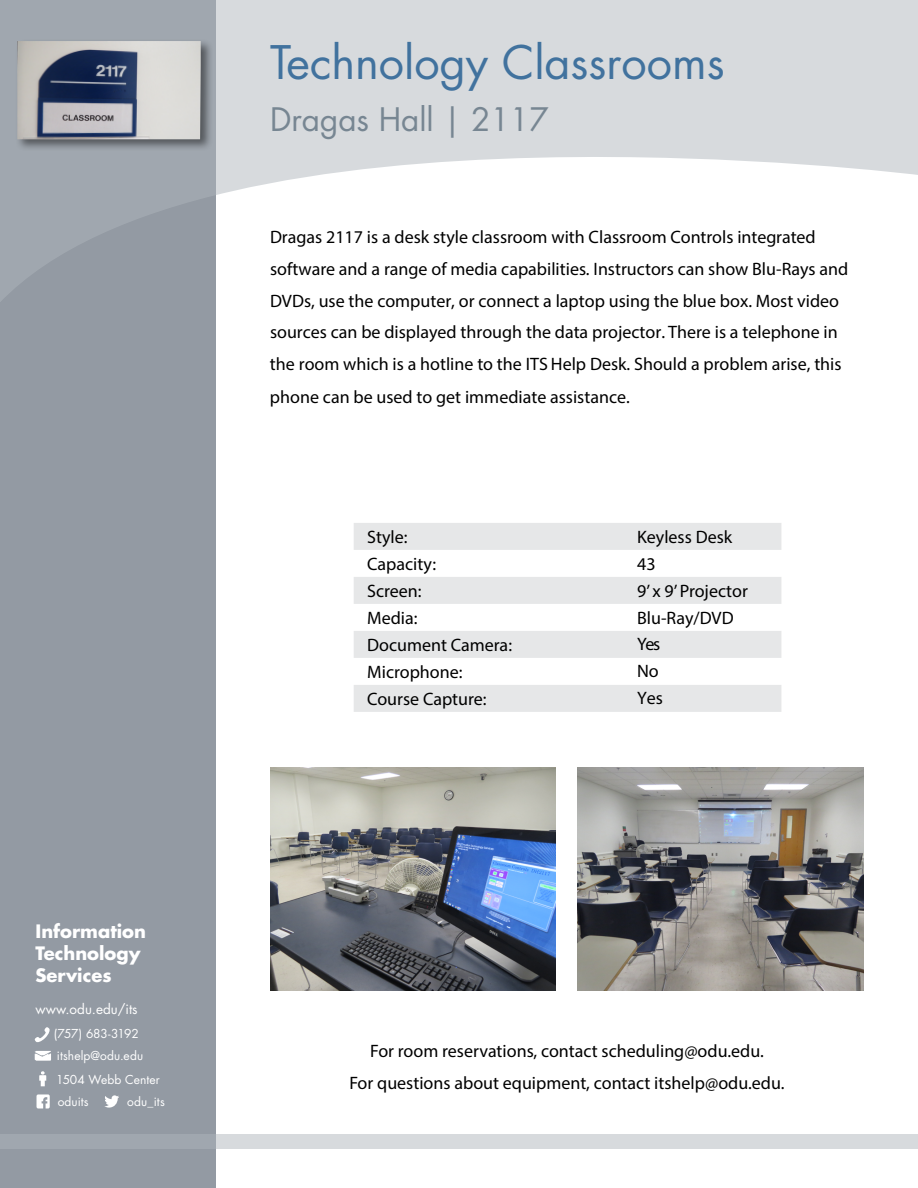
<style>
.page{position:relative;width:918px;height:1188px;background:#fff}
.page>*{position:absolute;margin:0;border:0;box-sizing:border-box;transform-origin:0 0}
.t1{font:45px "Futura Std";color:#41729e}
.t2{font:31.5px "Futura Std";color:#778692}
.t3{font:18px/32.1px "Myriad Pro";color:#000}
.t4{font:700 18px/21.6px "Futura Std";color:#fff}
.t5{font:13.5px "Futura Std";color:#fff}
.t6{font:12px/21.1px "Futura Std";letter-spacing:.005em;color:#fff}
.t7{font:12px "Futura Std";letter-spacing:-.015em;color:#fff}
</style>
<div class="page">
<div style="left:0;top:0;width:216px;height:1188px;background:#939aa3"></div>
<svg style="left:0;top:0;width:918px;height:302px;fill:#d7dadd"></svg>
<svg style="left:0;top:1134px;width:918px;height:14px;fill:#d7dadd"></svg>
<svg style="left:34px;top:1027px;width:16px;height:16px"></svg>
<svg style="left:39px;top:1071px;width:7px;height:15px"></svg>
<svg style="left:104px;top:1095px;width:15px;height:13px"></svg>
<svg style="left:37px;top:1094px;width:13px;height:15px"></svg>
<svg style="left:34px;top:1051px;width:17px;height:10px"></svg>
<img style="left:270px;top:768px;width:286px;height:223px">
<img style="left:578px;top:768px;width:286px;height:223px">
<svg style="left:354px;top:523px;width:427px;height:189px;fill:#e6e7e8"></svg>
<div style="left:15px;top:38px;width:198px;height:114px;background:#000;opacity:.48"></div>
<img style="left:17px;top:41px;width:184px;height:98px">
<p class="t4" style="left:36px;top:921px;width:112px">Information<br>Technology<br>Services</p>
<p class="t5" style="left:36px;top:1000px;width:104px">www.odu.edu/its</p>
<p class="t6" style="left:57px;top:1045px;width:88px">itshelp@odu.edu</p>
<p class="t7" style="left:54px;top:1026px;width:86px">(757) 683-3192</p>
<p class="t6" style="left:56px;top:1070px;width:105px">1504 Webb Center oduits</p>
<p class="t6" style="left:127px;top:1091px;width:39px">odu_its</p>
<h1 class="t1" style="left:270px;top:33px;width:456px">Technology Classrooms</h1>
<h2 class="t2" style="left:270px;top:99px;width:280px">Dragas Hall | 2117</h2>
<p class="t3" style="left:270px;top:220px;width:580px">Dragas 2117 is a desk style classroom with Classroom Controls integrated software and a range of media capabilities. Instructors can show Blu-Rays and DVDs, use the computer, or connect a laptop using the blue box. Most video sources can be displayed through the data projector. There is a telephone in the room which is a hotline to the ITS Help Desk. Should a problem arise, this phone can be used to get immediate assistance.</p>
<p class="t3" style="left:367px;top:521px;width:42px">Style:</p>
<p class="t3" style="left:637px;top:521px;width:97px">Keyless Desk</p>
<p class="t3" style="left:367px;top:548px;width:70px">Capacity:</p>
<p class="t3" style="left:637px;top:548px;width:20px">43</p>
<p class="t3" style="left:367px;top:575px;width:56px">Screen:</p>
<p class="t3" style="left:637px;top:575px;width:112px">9’ x 9’ Projector</p>
<p class="t3" style="left:367px;top:602px;width:52px">Media:</p>
<p class="t3" style="left:637px;top:602px;width:98px">Blu-Ray/DVD</p>
<p class="t3" style="left:367px;top:631px;width:146px;line-height:27px">Document Camera:<br>Microphone:<br>Course Capture:</p>
<p class="t3" style="left:637px;top:631px;width:27px;line-height:26.5px">Yes<br>No<br>Yes</p>
<p class="t3" style="left:349px;top:1035px;width:437px;text-align:center">For room reservations, contact scheduling@odu.edu.<br>For questions about equipment, contact itshelp@odu.edu.</p>
</div>
